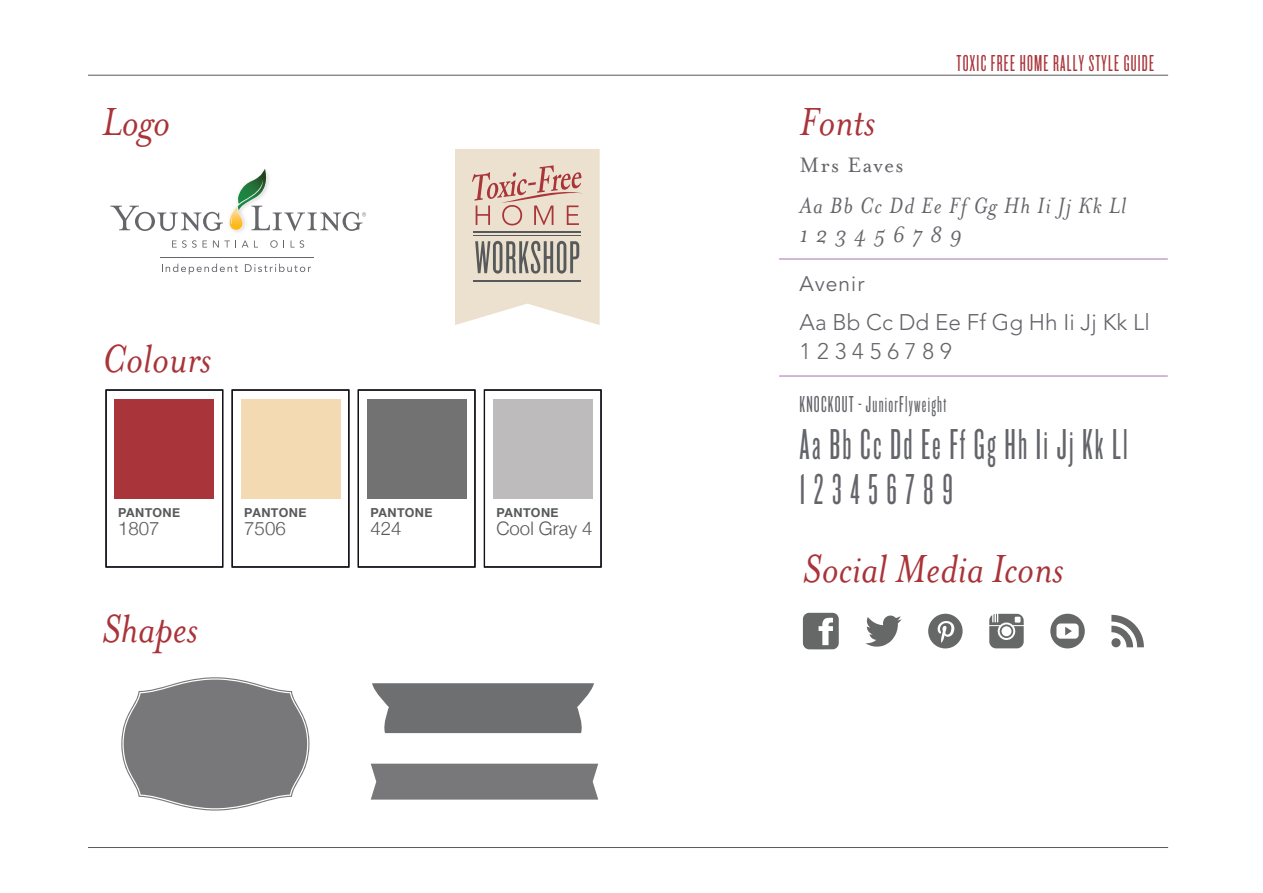
<style>
.page{position:relative;width:1263px;height:893px;background:#fff}
.page>*{position:absolute;margin:0;border:0;box-sizing:border-box;transform-origin:0 0}
.t1{font:italic 45px "Mrs Eaves OT";color:#a93439}
.t2{font:45px/45px "Knockout 26 Junior Flywght";letter-spacing:.05em;color:#64656a}
.t3{font:italic 25.5px/28.5px "Mrs Eaves OT";letter-spacing:.05em;color:#64656a}
.t4{font:24px "Knockout 26 Junior Flywght";letter-spacing:.05em;color:#a93439}
.t5{font:24px "Knockout 26 Junior Flywght";letter-spacing:.05em;color:#64656a}
.t6{font:24px "Mrs Eaves OT";letter-spacing:.05em;color:#64656a}
.t7{font:300 22.5px/28.5px "Avenir LT Std";color:#64656a}
.t8{font:21px "Avenir LT Std";letter-spacing:.05em;color:#64656a}
.t9{font:300 18.6px "Helvetica Neue";color:#58595b}
.t10{font:700 12.45px "Helvetica Neue";letter-spacing:.03em;color:#58595b}
</style>
<div class="page">
<svg style="left:110px;top:206px;width:113px;height:25px"></svg>
<svg style="left:172px;top:240px;width:25px;height:8px"></svg>
<svg style="left:203px;top:240px;width:4px;height:8px"></svg>
<svg style="left:213px;top:240px;width:23px;height:8px"></svg>
<svg style="left:242px;top:240px;width:16px;height:8px"></svg>
<svg style="left:270px;top:240px;width:14px;height:8px"></svg>
<svg style="left:291px;top:240px;width:13px;height:8px"></svg>
<svg style="left:230px;top:169px;width:136px;height:62px"></svg>
<hr style="left:160px;top:258px;width:153px;height:1px;background:#65656a">
<svg style="left:162px;top:264px;width:76px;height:10px"></svg>
<svg style="left:245px;top:264px;width:66px;height:8px"></svg>
<hr style="left:88px;top:75px;width:1080px;height:1px;background:#5a5a5c">
<hr style="left:88px;top:847px;width:1080px;height:1px;background:#5a5a5c">
<hr style="left:779px;top:259px;width:389px;height:1px;background:#a971b0">
<hr style="left:779px;top:376px;width:389px;height:1px;background:#a971b0">
<svg style="left:865px;top:615px;width:36px;height:32px"></svg>
<svg style="left:989px;top:614px;width:35px;height:34px"></svg>
<svg style="left:1111px;top:615px;width:33px;height:32px"></svg>
<svg style="left:803px;top:613px;width:36px;height:36px"></svg>
<svg style="left:928px;top:613px;width:35px;height:36px"></svg>
<div style="left:1050px;top:613px;width:35px;height:36px;background:#666767;border-radius:50%"></div>
<div style="left:1056px;top:623px;width:23px;height:16px;background:#fff;border-radius:4px"></div>
<svg style="left:1065px;top:627px;width:7px;height:8px"></svg>
<svg style="left:455px;top:149px;width:145px;height:176px"></svg>
<svg style="left:121px;top:677px;width:188px;height:133px"></svg>
<div style="left:371px;top:764px;width:227px;height:36px;background:#78787a"></div>
<div style="left:115px;top:399px;width:99px;height:100px;background:#a93439"></div>
<div style="left:106px;top:390px;width:117px;height:177px;border:1px solid #121018"></div>
<div style="left:367px;top:399px;width:99px;height:100px;background:#717271"></div>
<div style="left:358px;top:390px;width:117px;height:177px;border:1px solid #121018"></div>
<div style="left:241px;top:399px;width:99px;height:100px;background:#f3dab2"></div>
<div style="left:232px;top:390px;width:117px;height:177px;border:1px solid #121018"></div>
<div style="left:493px;top:399px;width:99px;height:100px;background:#bdbbbb"></div>
<div style="left:484px;top:390px;width:117px;height:177px;border:1px solid #121018"></div>
<svg style="left:372px;top:683px;width:222px;height:50px"></svg>
<p class="t1" style="left:102px;top:97px;width:69px">Logo</p>
<p class="t1" style="left:102px;top:334px;width:110px">Colours</p>
<p class="t10" style="left:118px;top:502px;width:64px">PANTONE</p>
<p class="t9" style="left:118px;top:514px;width:43px">1807</p>
<p class="t1" style="left:102px;top:604px;width:97px">Shapes</p>
<p class="t10" style="left:244px;top:502px;width:64px">PANTONE</p>
<p class="t9" style="left:244px;top:514px;width:43px">7506</p>
<p class="t10" style="left:370px;top:502px;width:64px">PANTONE</p>
<p class="t9" style="left:370px;top:514px;width:33px">424</p>
<p class="t10" style="left:496px;top:502px;width:64px">PANTONE</p>
<p class="t9" style="left:496px;top:514px;width:98px">Cool Gray 4</p>
<p class="t1" style="left:800px;top:97px;width:77px">Fonts</p>
<p class="t6" style="left:800px;top:152px;width:106px">Mrs Eaves</p>
<p class="t4" style="left:957px;top:50px;width:199px">TOXIC FREE HOME RALLY STYLE GUIDE</p>
<p class="t3" style="left:800px;top:192px;width:328px">Aa Bb Cc Dd Ee Ff Gg Hh Ii Jj Kk Ll<br>1 2 3 4 5 6 7 8 9</p>
<p class="t8" style="left:800px;top:271px;width:66px">Avenir</p>
<p class="t7" style="left:800px;top:308px;width:352px">Aa Bb Cc Dd Ee Ff Gg Hh Ii Jj Kk Ll<br>1 2 3 4 5 6 7 8 9</p>
<p class="t5" style="left:800px;top:390px;width:148px">KNOCKOUT - JuniorFlyweight</p>
<p class="t2" style="left:800px;top:422px;width:330px">Aa Bb Cc Dd Ee Ff Gg Hh Ii Jj Kk Ll<br>1 2 3 4 5 6 7 8 9</p>
<p class="t1" style="left:803px;top:544px;width:262px">Social Media Icons</p>
</div>
